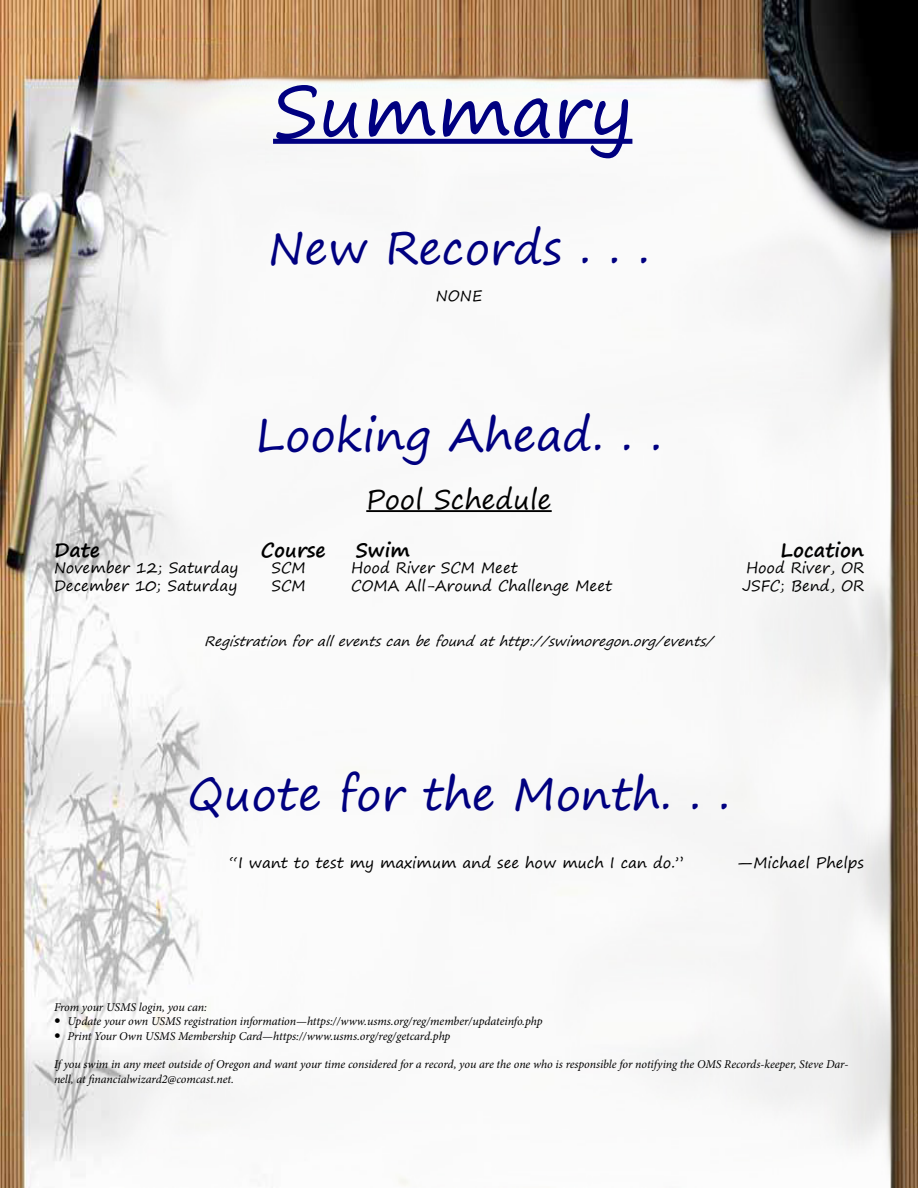
<style>
.page{position:relative;width:918px;height:1188px;background:#fff}
.page>*{position:absolute;margin:0;border:0;box-sizing:border-box;transform-origin:0 0}
.t1{font:72px "Segoe Print";color:#000080}
.t2{font:45px "Segoe Print";color:#000080}
.t3{font:27px "Segoe Print";color:#000}
.t4{font:700 19.5px "Segoe Print";color:#000}
.t5{font:15px "Segoe Print";color:#000}
.t6{font:italic 13.5px "Segoe Print";color:#000}
.t7{font:italic 12px/14.4px "Minion Pro";letter-spacing:-.01em;color:#000}
</style>
<div class="page">
<img style="left:0;top:0;width:918px;height:1188px">
<hr style="left:366px;top:510px;width:186px;height:2px;background:#000">
<div style="left:273px;top:139px;width:359px;height:5px;background:#000080"></div>
<svg style="left:55px;top:1018px;width:5px;height:5px"></svg>
<svg style="left:55px;top:1033px;width:5px;height:5px"></svg>
<h1 class="t1" style="left:273px;top:47px;width:361px">Summary</h1>
<h2 class="t2" style="left:268px;top:207px;width:383px">New Records . . .</h2>
<p class="t5" style="left:436px;top:282px;width:48px">NONE</p>
<h2 class="t2" style="left:256px;top:395px;width:408px">Looking Ahead. . .</h2>
<h3 class="t3" style="left:366px;top:476px;width:187px">Pool Schedule</h3>
<h3 class="t4" style="left:54px;top:532px;width:48px">Date</h3>
<h3 class="t4" style="left:261px;top:532px;width:66px">Course</h3>
<h3 class="t4" style="left:355px;top:532px;width:56px">Swim</h3>
<h3 class="t4" style="left:781px;top:532px;width:85px">Location</h3>
<p class="t5" style="left:54px;top:555px;width:186px">November 12; Saturday</p>
<p class="t5" style="left:272px;top:555px;width:36px">SCM</p>
<p class="t5" style="left:351px;top:555px;width:168px">Hood River SCM Meet</p>
<p class="t5" style="left:746px;top:555px;width:119px">Hood River, OR</p>
<p class="t5" style="left:54px;top:572px;width:185px">December 10; Saturday</p>
<p class="t5" style="left:272px;top:572px;width:36px">SCM</p>
<p class="t5" style="left:351px;top:572px;width:263px">COMA All-Around Challenge Meet</p>
<p class="t5" style="left:742px;top:572px;width:123px">JSFC; Bend, OR</p>
<p class="t6" style="left:205px;top:629px;width:515px">Reg istrationforalleventscanbefoundathttp://swimoreg on.org/events/</p>
<h2 class="t2" style="left:188px;top:753px;width:544px">Quote for the Month. . .</h2>
<p class="t5" style="left:229px;top:849px;width:456px">“I want to test my maximum and see how much I can do.”</p>
<p class="t5" style="left:736px;top:849px;width:129px">—Michael Phelps</p>
<p class="t7" style="left:68px;top:1000px;width:477px;text-indent:-14px">From your USMS login, you can:<br>Update your own USMS registration information—https://www.usms.org/reg/member/updateinfo.php<br>Print Your Own USMS Membership Card—https://www.usms.org/reg/getcard.php</p>
<p class="t7" style="left:54px;top:1057px;width:796px">If you swim in any meet outside of Oregon and want your time considered for a record, you are the one who is responsible for notifying the OMS Records-keeper, Steve Dar&shy;nell, at financialwizard2@comcast.net.</p>
</div>
